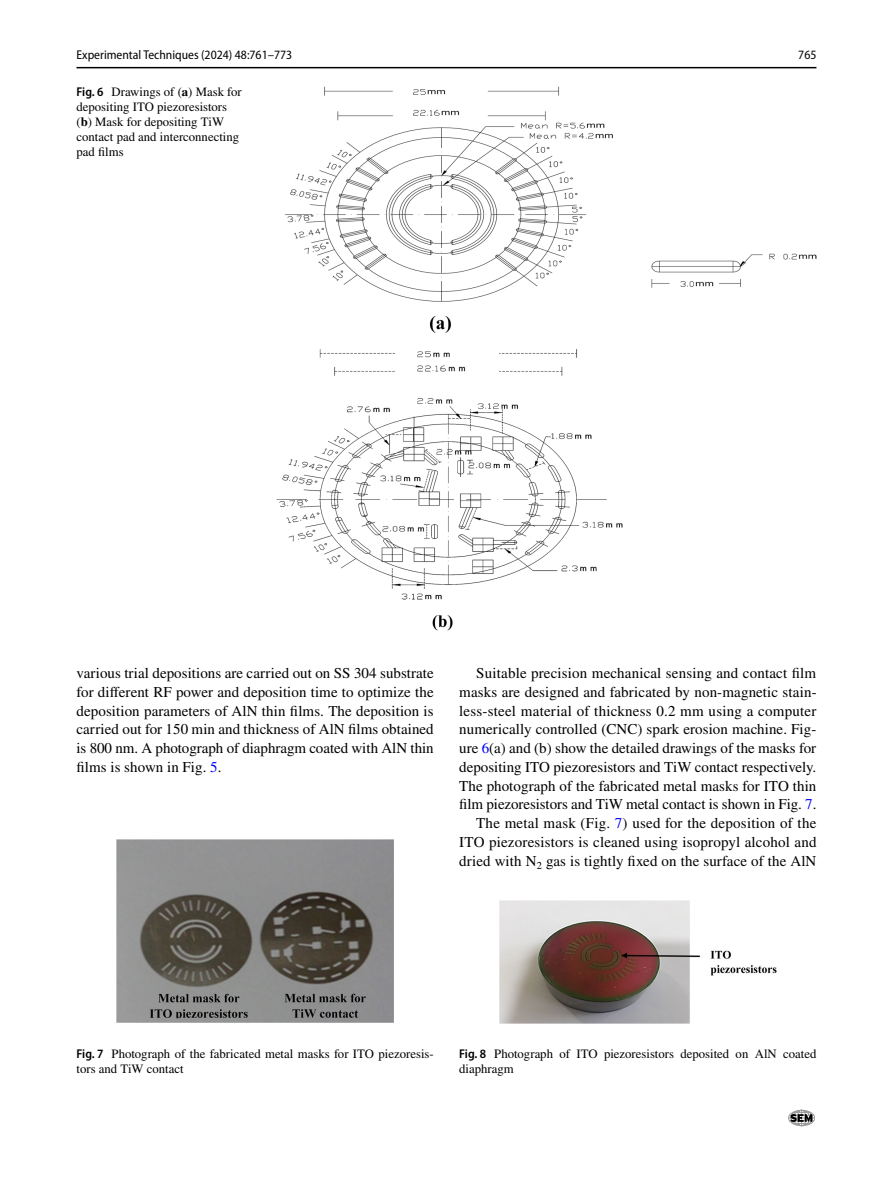
<style>
.page{position:relative;width:893px;height:1187px;background:#fff}
.page>*{position:absolute;margin:0;border:0;box-sizing:border-box;transform-origin:0 0}
.t1{font:15px/18.8px "STIX";letter-spacing:.005em;color:#000;text-align:justify}
.t2{font:12.75px/15px "STIX";color:#000}
.t3{font:semi-condensed 12.75px "Myriad Pro";color:#000}
.s1{font-family:"Myriad Pro";font-weight:600;font-stretch:semi-condensed}
.s2{font-weight:700}
.s3{color:#00f}
</style>
<div class="page">
<hr style="left:77px;top:67px;width:739px;height:1px;background:#000">
<svg style="left:788px;top:1110px;width:27px;height:15px"></svg>
<div style="left:788px;top:1110px;width:27px;height:15px;border:1px solid #9c9c9d;border-radius:50%"></div>
<img style="left:276px;top:87px;width:540px;height:543px">
<img style="left:117px;top:839px;width:276px;height:183px">
<img style="left:500px;top:900px;width:276px;height:123px">
<p class="t3" style="left:77px;top:48px;width:217px">Experimental Techniques (2024) 48:761–773</p>
<p class="t3" style="left:798px;top:48px;width:20px">765</p>
<p class="t2" style="left:77px;top:85px;width:167px"><span class="s1">Fig. 6</span> Drawings of (<span class="s2">a</span>) Mask for depositing ITO piezoresistors (<span class="s2">b</span>) Mask for depositing TiW contact pad and interconnecting pad films</p>
<p class="t1" style="left:77px;top:664px;width:359px">various trial depositions are carried out on SS 304 substrate for different RF power and deposition time to optimize the deposition parameters of AlN thin films. The deposition is carried out for 150 min and thickness of AlN films obtained is 800 nm. A photograph of diaphragm coated with AlN thin films is shown in Fig. <span class="s3">5</span>.</p>
<p class="t1" style="left:459px;top:664px;width:359px;text-align:right">Suitable precision mechanical sensing and contact film masks are designed and fabricated by non-magnetic stain&shy;less-steel material of thickness 0.2 mm using a computer numerically controlled (CNC) spark erosion machine. Fig&shy;ure <span class="s3">6</span>(a) and (b) show the detailed drawings of the masks for depositing ITO piezoresistors and TiW contact respectively.<br>The photograph of the fabricated metal masks for ITO thin film piezoresistors and TiW metal contact is shown in Fig. <span class="s3">7</span>.<br>The metal mask (Fig. <span class="s3">7</span>) used for the deposition of the ITO piezoresistors is cleaned using isopropyl alcohol and dried with N<sub>2</sub> gas is tightly fixed on the surface of the AlN</p>
<p class="t2" style="left:77px;top:1046px;width:359px"><span class="s1">Fig. 7</span> Photograph of the fabricated metal masks for ITO piezoresis&shy;tors and TiW contact</p>
<p class="t2" style="left:459px;top:1047px;width:359px"><span class="s1">Fig. 8</span> Photograph of ITO piezoresistors deposited on AlN coated diaphragm</p>
</div>
